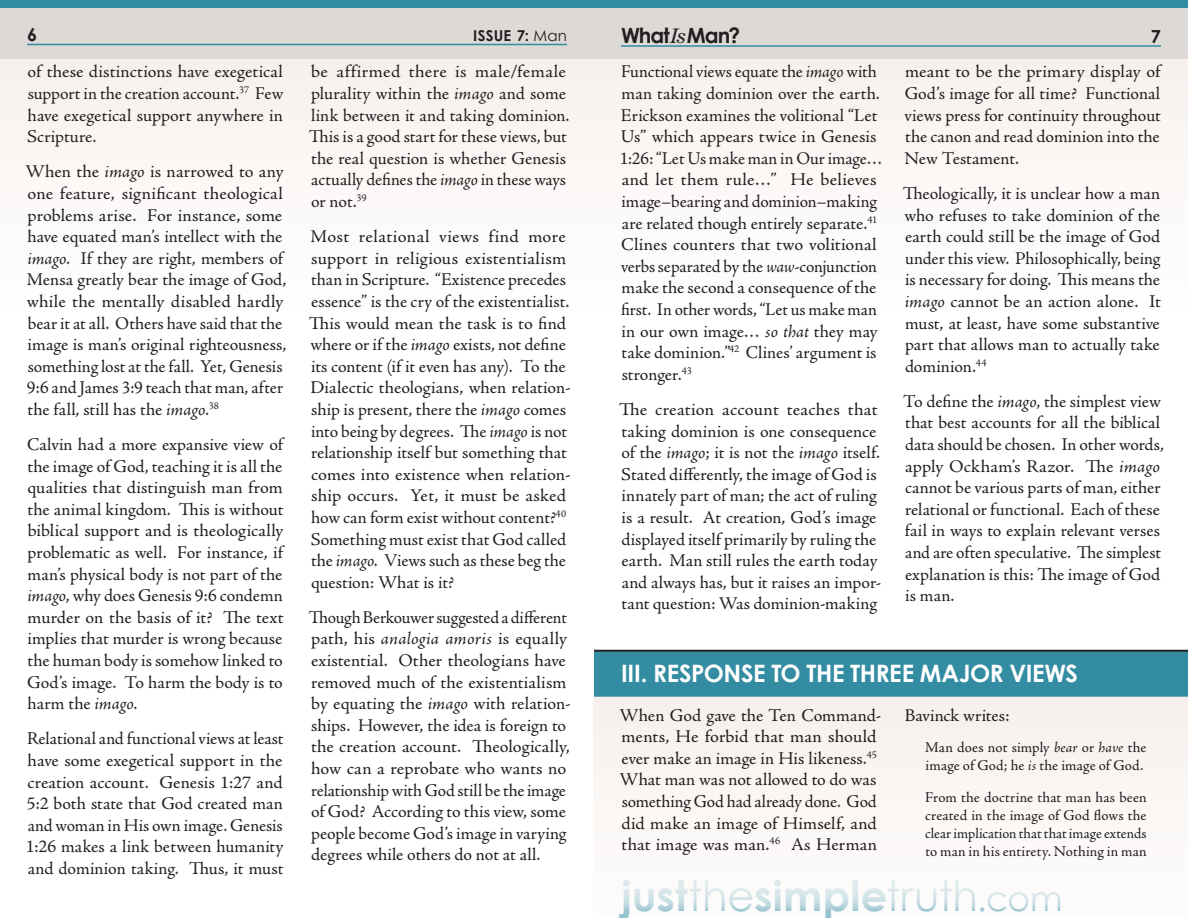
<style>
.page{position:relative;width:1188px;height:918px;background:#fff}
.page>*{position:absolute;margin:0;border:0;box-sizing:border-box;transform-origin:0 0}
.t1{font:700 41.85px "Century Gothic";letter-spacing:.005em;color:#99c6d1}
.Section_Header{font:700 24px "Century Gothic";letter-spacing:-.02em;color:#fff}
.t2{font:700 21px "Century Gothic";letter-spacing:-.045em;color:#231f20}
.body_copy{font:18px/21.6px "Adobe Jenson Pro";letter-spacing:.005em;color:#231f20}
.t3{font:700 18px "Century Gothic";color:#231f20}
.quote_block{font:15px/18px "Adobe Jenson Pro";letter-spacing:.01em;color:#231f20}
.t4{font:700 15px "Century Gothic";letter-spacing:.02em;color:#231f20}
.s1{font-weight:400}
.s2{font-family:"Century";font-weight:400;font-style:italic}
.s3{font-style:italic}
.s4{font-weight:400;font-size:34.65px}
</style>
<div class="page">
<div style="left:0;top:8px;width:1188px;height:330px;background:#fcf9f8"></div>
<div style="left:0;top:8px;width:1188px;height:51px;background:#dcd9d7"></div>
<hr style="left:27px;top:44px;width:540px;height:1px;background:#338ca2">
<hr style="left:621px;top:45px;width:540px;height:2px;background:#338ca2">
<div style="left:0;top:0;width:1188px;height:8px;background:#338ca2"></div>
<hr style="left:594px;top:650px;width:594px;height:3px;background:#231f20">
<div style="left:594px;top:652px;width:594px;height:45px;background:#338ca2"></div>
<div style="left:594px;top:696px;width:594px;height:222px;background:#faf7f5"></div>
<p class="t3" style="left:27px;top:23px;width:12px">6</p>
<p class="t4" style="left:473px;top:26px;width:95px">ISSUE 7: <span class="s1">Man</span></p>
<p class="t2" style="left:621px;top:22px;width:121px">What<span class="s2">Is</span>Man?</p>
<p class="t3" style="left:1151px;top:25px;width:12px">7</p>
<p class="body_copy" style="left:27px;top:61px;width:258px;text-align:justify">of these distinctions have exegetical support in the creation account.<sup>37</sup> Few have exegetical support anywhere in Scripture.</p>
<p class="body_copy" style="left:26px;top:161px;width:262px">When the <span class="s3">imago</span> is narrowed to any one feature, significant theological problems arise. For instance, some have equated man’s intellect with the <span class="s3">imago</span>. If they are right, members of Mensa greatly bear the image of God, while the mentally disabled hardly bear it at all. Others have said that the image is man’s original righteousness, something lost at the fall. Yet, Genesis 9:6 and James 3:9 teach that man, after the fall, still has the <span class="s3">imago</span>.<sup>38</sup></p>
<p class="body_copy" style="left:27px;top:434px;width:258px;text-align:justify">Calvin had a more expansive view of the image of God, teaching it is all the qualities that distinguish man from the animal kingdom. This is without biblical support and is theologically problematic as well. For instance, if man’s physical body is not part of the <span class="s3">imago</span>, why does Genesis 9:6 condemn murder on the basis of it? The text implies that murder is wrong because the human body is somehow linked to God’s image. To harm the body is to harm the <span class="s3">imago</span>.</p>
<p class="body_copy" style="left:26px;top:728px;width:259px;text-align:justify">Relational and functional views at least have some exegetical support in the creation account. Genesis 1:27 and 5:2 both state that God created man and woman in His own image. Genesis 1:26 makes a link between humanity and dominion taking. Thus, it must</p>
<p class="body_copy" style="left:309px;top:61px;width:262px">be affirmed there is male/female plurality within the <span class="s3">imago</span> and some link between it and taking dominion.<br>This is a good start for these views, but the real question is whether Genesis actually defines the <span class="s3">imago</span> in these ways or not.<sup>39</sup></p>
<p class="body_copy" style="left:309px;top:226px;width:264px">Most relational views find more support in religious existentialism than in Scripture. “Existence precedes essence” is the cry of the existentialist.<br>This would mean the task is to find where or if the <span class="s3">imago</span> exists, not define its content (if it even has any). To the Dialectic theologians, when relation&shy;ship is present, there the <span class="s3">imago</span> comes into being by degrees. The <span class="s3">imago</span> is not relationship itself but something that comes into existence when relation&shy;ship occurs. Yet, it must be asked how can form exist without content?<sup>40<br></sup>Something must exist that God called the <span class="s3">imago</span>. Views such as these beg the question: What is it?</p>
<p class="body_copy" style="left:309px;top:607px;width:264px">Though Berkouwer suggested a different path, his <span class="s3">analogia amoris</span> is equally existential. Other theologians have removed much of the existentialism by equating the <span class="s3">imago</span> with relation&shy;ships. However, the idea is foreign to the creation account. Theologically, how can a reprobate who wants no relationship with God still be the image of God? According to this view, some people become God’s image in varying degrees while others do not at all.</p>
<p class="body_copy" style="left:620px;top:61px;width:264px">Functional views equate the <span class="s3">imago</span> with man taking dominion over the earth.<br>Erickson examines the volitional “Let Us” which appears twice in Genesis 1:26: “Let Us make man in Our image… and let them rule…” He believes image–bearing and dominion–making are related though entirely separate.<sup>41<br></sup>Clines counters that two volitional verbs separated by the <span class="s3">waw</span>-conjunction make the second a consequence of the first. In other words, “Let us make man in our own image… <span class="s3">so that</span> they may take dominion.”<sup>42</sup> Clines’ argument is stronger.<sup>43</sup></p>
<p class="body_copy" style="left:619px;top:399px;width:264px">The creation account teaches that taking dominion is one consequence of the <span class="s3">imago</span>; it is not the <span class="s3">imago</span> itself.<br>Stated differently, the image of God is innately part of man; the act of ruling is a result. At creation, God’s image displayed itself primarily by ruling the earth. Man still rules the earth today and always has, but it raises an impor&shy;tant question: Was dominion-making</p>
<p class="body_copy" style="left:904px;top:61px;width:258px;text-align:justify">meant to be the primary display of God’s image for all time? Functional views press for continuity throughout the canon and read dominion into the New Testament.</p>
<p class="body_copy" style="left:903px;top:183px;width:260px;text-align:justify">Theologically, it is unclear how a man who refuses to take dominion of the earth could still be the image of God under this view. Philosophically, being is necessary for doing. This means the <span class="s3">imago</span> cannot be an action alone. It must, at least, have some substantive part that allows man to actually take dominion.<sup>44</sup></p>
<p class="body_copy" style="left:903px;top:391px;width:262px">To define the <span class="s3">imago</span>, the simplest view that best accounts for all the biblical data should be chosen. In other words, apply Ockham’s Razor. The <span class="s3">imago </span>cannot be various parts of man, either relational or functional. Each of these fail in ways to explain relevant verses and are often speculative. The simplest explanation is this: The image of God is man.</p>
<p class="Section_Header" style="left:621px;top:658px;width:458px">III. RESPONSE TO THE THREE MAJOR VIEWS</p>
<p class="body_copy" style="left:620px;top:704px;width:263px">When God gave the Ten Command&shy;ments, He forbid that man should ever make an image in His likeness.<sup>45<br></sup>What man was not allowed to do was something God had already done. God did make an image of Himself, and that image was man.<sup>46</sup> As Herman</p>
<p class="body_copy" style="left:905px;top:704px;width:106px">Bavinck writes:</p>
<p class="quote_block" style="left:925px;top:739px;width:223px">Man does not simply <span class="s3">bear</span> or <span class="s3">have</span> the image of God; he <span class="s3">is</span> the image of God.</p>
<p class="quote_block" style="left:925px;top:788px;width:223px;text-align:justify">From the doctrine that man has been created in the image of God flows the clear implication that that image extends to man in his entirety. Nothing in man</p>
<h1 class="t1" style="left:621px;top:870px;width:443px">just<span class="s1">the</span>simple<span class="s1">truth</span><span class="s4">.com</span></h1>
</div>
